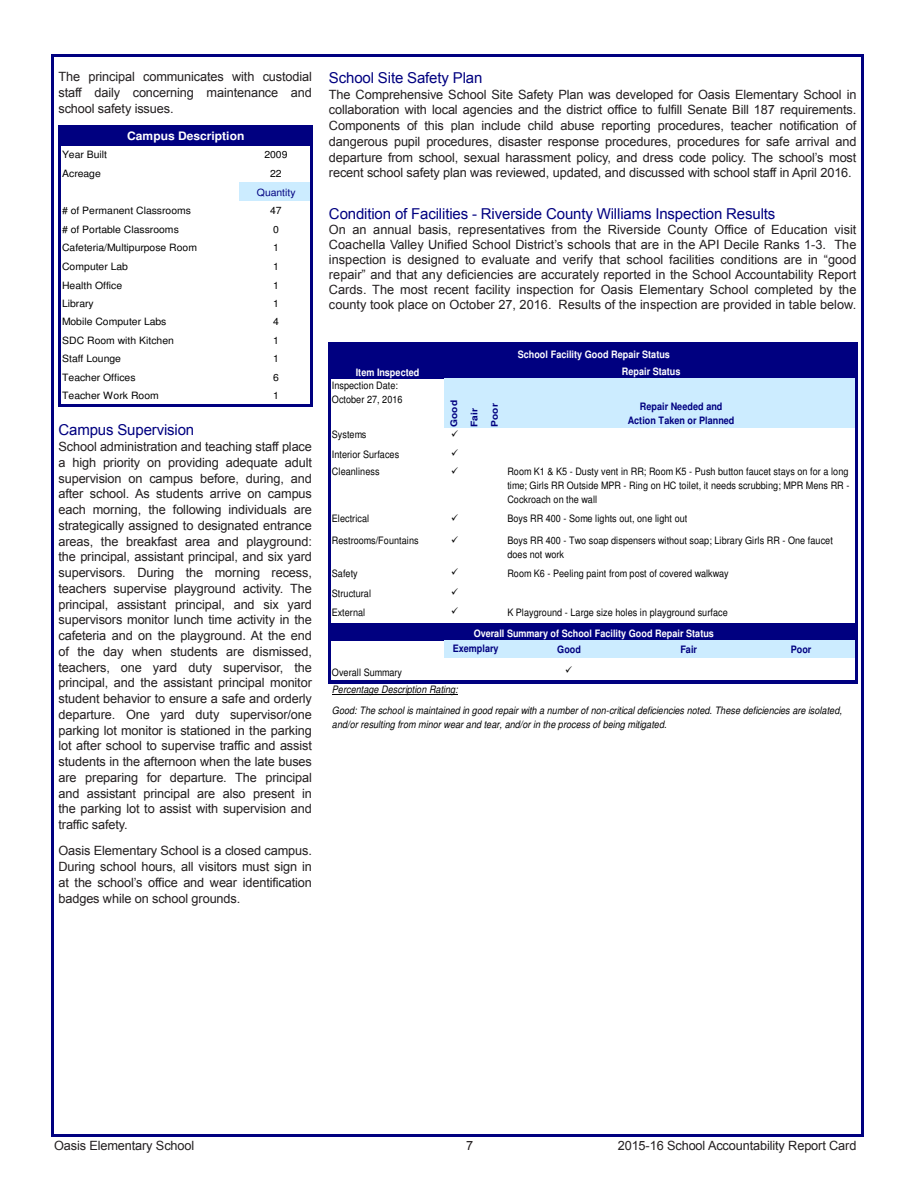
<style>
.page{position:relative;width:918px;height:1188px;background:#fff}
.page>*{position:absolute;margin:0;border:0;box-sizing:border-box;transform-origin:0 0}
.SubHeader_1{font:15px "Arial";letter-spacing:-.01em;color:#000080}
.Body_Text_Coachella{font:12.75px/15.8px "Arial";letter-spacing:-.01em;color:#231f20;text-align:justify}
.Body_Text_Fontana_8{font:12.75px/15px "Arial";color:#231f20;text-align:justify}
.t1{font:700 11.7px "Helvetica";color:#fff}
.t2{font:10.2px/13.6px "Helvetica";letter-spacing:.005em;color:#000;scale:.89 1}
.t3{font:italic 10.2px/21px "Helvetica";letter-spacing:.005em;color:#000;scale:.89 1}
.t4{font:700 10.2px/17.4px "Helvetica";letter-spacing:.005em;color:#fff;scale:.89 1}
.t5{font:700 10.2px/14.1px "Helvetica";letter-spacing:.005em;color:#000080;text-align:center;scale:.89 1}
.t6{font:10.05px "Helvetica";letter-spacing:-.005em;color:#000}
.t7{font:10.05px/18.6px "Helvetica";color:#000080;text-align:center}
.t8{font:700 9.15px "Helvetica";letter-spacing:.01em;color:#000080;scale:1.12 1}
.s1{color:#000}
.s2{font-weight:700;color:#fff}
</style>
<div class="page">
<div style="left:61px;top:127px;width:250px;height:18px;background:#000080"></div>
<div style="left:239px;top:182px;width:72px;height:19px;background:#ccecff"></div>
<hr style="left:58px;top:125px;width:3px;height:282px;background:#000080">
<hr style="left:310px;top:128px;width:3px;height:279px;background:#000080">
<hr style="left:61px;top:125px;width:252px;height:3px;background:#000080">
<hr style="left:61px;top:404px;width:252px;height:3px;background:#000080">
<div style="left:331px;top:345px;width:526px;height:34px;background:#000080"></div>
<div style="left:444px;top:379px;width:413px;height:49px;background:#ccecff"></div>
<div style="left:331px;top:623px;width:526px;height:18px;background:#000080"></div>
<div style="left:444px;top:641px;width:413px;height:17px;background:#ccecff"></div>
<hr style="left:332px;top:694px;width:126px;height:1px;background:#000">
<hr style="left:329px;top:342px;width:2px;height:342px;background:#000080">
<hr style="left:855px;top:346px;width:3px;height:338px;background:#000080">
<hr style="left:331px;top:342px;width:527px;height:4px;background:#000080">
<hr style="left:331px;top:680px;width:527px;height:4px;background:#000080">
<p class="Body_Text_Coachella" style="left:58px;top:69px;width:255px">The principal communicates with custodial staff daily concerning maintenance and school safety issues.</p>
<p class="t1" style="left:127px;top:131px;width:119px">Campus Description</p>
<p class="t6" style="left:62px;top:151px;width:47px">Year Built</p>
<p class="t6" style="left:264px;top:151px;width:25px">2009</p>
<p class="t6" style="left:62px;top:170px;width:40px">Acreage</p>
<p class="t7" style="left:257px;top:165px;width:40px"><span class="s1">22<br></span>Quantity</p>
<p class="t6" style="left:62px;top:207px;width:131px"># of Permanent Classrooms</p>
<p class="t6" style="left:270px;top:207px;width:13px">47</p>
<p class="t6" style="left:62px;top:225px;width:118px"># of Portable Classrooms</p>
<p class="t6" style="left:273px;top:225px;width:7px">0</p>
<p class="t6" style="left:62px;top:244px;width:136px">Cafeteria/Multipurpose Room</p>
<p class="t6" style="left:273px;top:244px;width:7px">1</p>
<p class="t6" style="left:62px;top:263px;width:67px">Computer Lab</p>
<p class="t6" style="left:273px;top:263px;width:7px">1</p>
<p class="t6" style="left:62px;top:281px;width:62px">Health Office</p>
<p class="t6" style="left:273px;top:281px;width:7px">1</p>
<p class="t6" style="left:62px;top:300px;width:33px">Library</p>
<p class="t6" style="left:273px;top:300px;width:7px">1</p>
<p class="t6" style="left:62px;top:318px;width:106px">Mobile Computer Labs</p>
<p class="t6" style="left:273px;top:318px;width:7px">4</p>
<p class="t6" style="left:62px;top:336px;width:113px">SDC Room with Kitchen</p>
<p class="t6" style="left:273px;top:336px;width:7px">1</p>
<p class="t6" style="left:62px;top:355px;width:60px">Staff Lounge</p>
<p class="t6" style="left:273px;top:355px;width:7px">1</p>
<p class="t6" style="left:62px;top:374px;width:75px">Teacher Offices</p>
<p class="t6" style="left:273px;top:374px;width:7px">6</p>
<p class="t6" style="left:62px;top:392px;width:98px">Teacher Work Room</p>
<p class="t6" style="left:273px;top:392px;width:7px">1</p>
<p class="SubHeader_1" style="left:58px;top:420px;width:137px">Campus Supervision</p>
<p class="Body_Text_Coachella" style="left:58px;top:439px;width:255px">School administration and teaching staff place a high priority on providing adequate adult supervision on campus before, during, and after school. As students arrive on campus each morning, the following individuals are strategically assigned to designated entrance areas, the breakfast area and playground: the principal, assistant principal, and six yard supervisors. During the morning recess, teachers supervise playground activity. The principal, assistant principal, and six yard supervisors monitor lunch time activity in the cafeteria and on the playground. At the end of the day when students are dismissed, teachers, one yard duty supervisor, the principal, and the assistant principal monitor student behavior to ensure a safe and orderly departure. One yard duty supervisor/one parking lot monitor is stationed in the parking lot after school to supervise traffic and assist students in the afternoon when the late buses are preparing for departure. The principal and assistant principal are also present in the parking lot to assist with supervision and traffic safety.</p>
<p class="Body_Text_Coachella" style="left:58px;top:843px;width:255px">Oasis Elementary School is a closed campus.<br>During school hours, all visitors must sign in at the school’s office and wear identification badges while on school grounds.</p>
<p class="SubHeader_1" style="left:329px;top:68px;width:155px">School Site Safety Plan</p>
<p class="Body_Text_Coachella" style="left:329px;top:86px;width:529px">The Comprehensive School Site Safety Plan was developed for Oasis Elementary School in collaboration with local agencies and the district office to fulfill Senate Bill 187 requirements.<br>Components of this plan include child abuse reporting procedures, teacher notification of dangerous pupil procedures, disaster response procedures, procedures for safe arrival and departure from school, sexual harassment policy, and dress code policy. The school’s most recent school safety plan was reviewed, updated, and discussed with school staff in April 2016.</p>
<p class="SubHeader_1" style="left:329px;top:204px;width:448px">Condition of Facilities - Riverside County Williams Inspection Results</p>
<p class="Body_Text_Fontana_8" style="left:329px;top:223px;width:529px">On an annual basis, representatives from the Riverside County Office of Education visit Coachella Valley Unified School District’s schools that are in the API Decile Ranks 1-3. The inspection is designed to evaluate and verify that school facilities conditions are in “good repair” and that any deficiencies are accurately reported in the School Accountability Report Cards. The most recent facility inspection for Oasis Elementary School completed by the county took place on October 27, 2016. Results of the inspection are provided in table below.</p>
<p class="t2" style="left:332px;top:366px;width:100px;text-indent:24px"><span class="s2">Item Inspected<br></span>Inspection Date:<br>October 27, 2016</p>
<p class="t2" style="left:332px;top:426px;width:77px;line-height:19.8px">Systems<br>Interior Surfaces</p>
<p class="t2" style="left:332px;top:466px;width:55px">Cleanliness</p>
<p class="t2" style="left:332px;top:509px;width:99px;line-height:22px">Electrical<br>Restrooms/Fountains</p>
<p class="t2" style="left:332px;top:564px;width:45px;line-height:20px">Safety<br>Structural</p>
<p class="t2" style="left:332px;top:606px;width:39px">External</p>
<p class="t8" style="left:450px;top:427px;width:25px;rotate:-90deg">Good</p>
<p class="t8" style="left:471px;top:427px;width:18px;rotate:-90deg">Fair</p>
<p class="t8" style="left:491px;top:427px;width:22px;rotate:-90deg">Poor</p>
<p class="t4" style="left:622px;top:347px;width:67px;text-indent:-104px">School Facility Good Repair Status<br>Repair Status</p>
<p class="t5" style="left:628px;top:401px;width:121px">Repair Needed and<br>Action Taken or Planned</p>
<p class="t2" style="left:507px;top:466px;width:386px;text-align:justify">Room K1 &amp; K5 - Dusty vent in RR; Room K5 - Push button faucet stays on for a long time; Girls RR Outside MPR - Ring on HC toilet, it needs scrubbing; MPR Mens RR - Cockroach on the wall</p>
<p class="t2" style="left:507px;top:509px;width:367px;line-height:22px">Boys RR 400 - Some lights out, one light out<br>Boys RR 400 - Two soap dispensers without soap; Library Girls RR - One faucet</p>
<p class="t2" style="left:507px;top:546px;width:250px;line-height:18.8px">does not work<br>Room K6 - Peeling paint from post of covered walkway</p>
<p class="t2" style="left:507px;top:606px;width:249px">K Playground - Large size holes in playground surface</p>
<p class="t4" style="left:474px;top:626px;width:271px">Overall Summary of School Facility Good Repair Status</p>
<p class="t5" style="left:453px;top:643px;width:53px">Exemplary</p>
<p class="t3" style="left:332px;top:680px;width:575px">Percentage Description Rating:<br>Good: The school is maintained in good repair with a number of non-critical deficiencies noted. These deficiencies are isolated,</p>
<p class="t3" style="left:332px;top:715px;width:378px">and/or resulting from minor wear and tear, and/or in the process of being mitigated.</p>
<p class="t5" style="left:557px;top:643px;width:28px">Good</p>
<p class="t5" style="left:680px;top:643px;width:20px">Fair</p>
<p class="t5" style="left:791px;top:643px;width:25px">Poor</p>
<p class="t2" style="left:332px;top:667px;width:80px">Overall Summary</p>
<p class="Body_Text_Coachella" style="left:54px;top:1138px;width:142px">Oasis Elementary School</p>
<p class="Body_Text_Coachella" style="left:466px;top:1138px;width:9px">7</p>
<p class="Body_Text_Coachella" style="left:618px;top:1138px;width:240px">2015-16 School Accountability Report Card</p>
</div>
